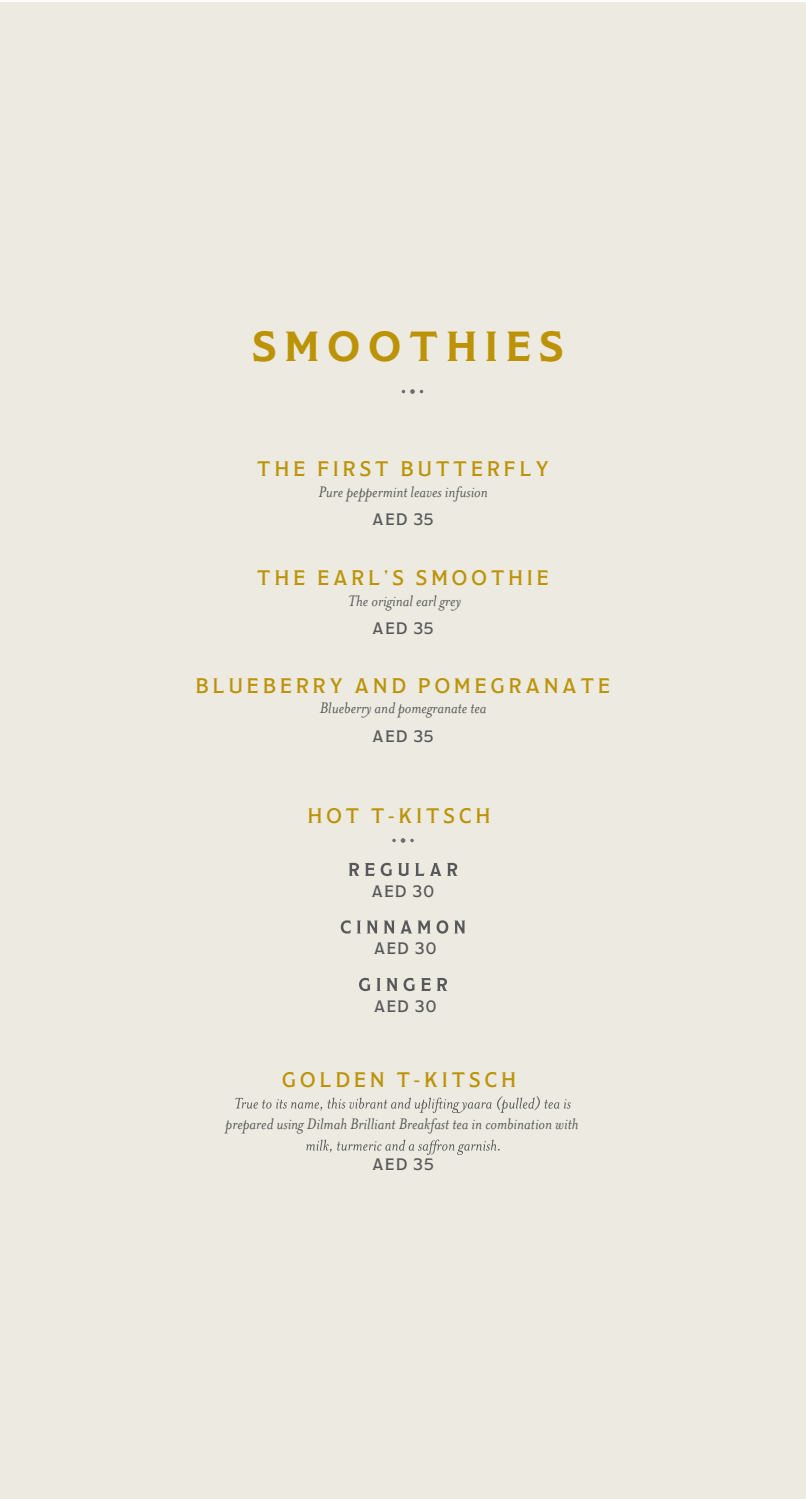
<style>
.page{position:relative;width:806px;height:1499px;background:#fff}
.page>*{position:absolute;margin:0;border:0;box-sizing:border-box;transform-origin:0 0}
.t1{font:700 42px "Modesto Text";letter-spacing:.2em;color:#bc9306}
.t2{font:300 21px "Modesto Text";letter-spacing:.2em;color:#bc9306}
.t3{font:italic 17.5px "Mrs Eaves OT";color:#57585a}
.t4{font:300 16.45px "Modesto Text";letter-spacing:.1em;color:#57585a}
</style>
<div class="page">
<div style="left:0;top:2px;width:806px;height:1497px;background:#edebe1"></div>
<svg style="left:402px;top:389px;width:21px;height:5px"></svg>
<svg style="left:235px;top:1096px;width:336px;height:17px"></svg>
<svg style="left:306px;top:1139px;width:193px;height:16px"></svg>
<svg style="left:392px;top:838px;width:22px;height:5px"></svg>
<svg style="left:349px;top:863px;width:10px;height:13px"></svg>
<svg style="left:365px;top:863px;width:27px;height:13px"></svg>
<svg style="left:398px;top:863px;width:11px;height:13px"></svg>
<svg style="left:415px;top:863px;width:9px;height:13px"></svg>
<svg style="left:430px;top:863px;width:11px;height:13px"></svg>
<svg style="left:447px;top:863px;width:10px;height:13px"></svg>
<svg style="left:341px;top:920px;width:10px;height:13px"></svg>
<svg style="left:357px;top:920px;width:4px;height:13px"></svg>
<svg style="left:367px;top:920px;width:11px;height:13px"></svg>
<svg style="left:384px;top:920px;width:46px;height:13px"></svg>
<svg style="left:436px;top:920px;width:12px;height:13px"></svg>
<svg style="left:454px;top:920px;width:11px;height:13px"></svg>
<svg style="left:359px;top:978px;width:11px;height:13px"></svg>
<svg style="left:376px;top:978px;width:4px;height:13px"></svg>
<svg style="left:386px;top:978px;width:11px;height:13px"></svg>
<svg style="left:403px;top:978px;width:12px;height:13px"></svg>
<svg style="left:421px;top:978px;width:10px;height:13px"></svg>
<svg style="left:437px;top:978px;width:10px;height:13px"></svg>
<h1 class="t1" style="left:252px;top:324px;width:313px">SMOOTHIES</h1>
<p class="t2" style="left:257px;top:458px;width:293px">THE FIRST BUTTERFLY</p>
<p class="t3" style="left:318px;top:482px;width:171px">Pure peppermint leaves infusion</p>
<p class="t4" style="left:372px;top:511px;width:62px">AED 35</p>
<p class="t2" style="left:257px;top:567px;width:293px">THE EARL’S SMOOTHIE</p>
<p class="t3" style="left:348px;top:591px;width:114px">The original earl grey</p>
<p class="t4" style="left:372px;top:620px;width:62px">AED 35</p>
<p class="t2" style="left:196px;top:674px;width:416px">BLUEBERRY AND POMEGRANATE</p>
<p class="t3" style="left:320px;top:698px;width:168px">Blueberry and pomegranate tea</p>
<p class="t4" style="left:372px;top:727px;width:62px">AED 35</p>
<p class="t2" style="left:308px;top:805px;width:184px">HOT T-KITSCH</p>
<p class="t4" style="left:372px;top:883px;width:64px">AED 30</p>
<p class="t4" style="left:374px;top:940px;width:64px">AED 30</p>
<p class="t4" style="left:374px;top:998px;width:64px">AED 30</p>
<p class="t2" style="left:282px;top:1069px;width:235px">GOLDEN T-KITSCH</p>
<p class="t3" style="left:226px;top:1114px;width:354px">prepared using Dilmah Brilliant Breakfast tea in combination with</p>
<p class="t4" style="left:372px;top:1156px;width:63px">AED 35</p>
</div>
